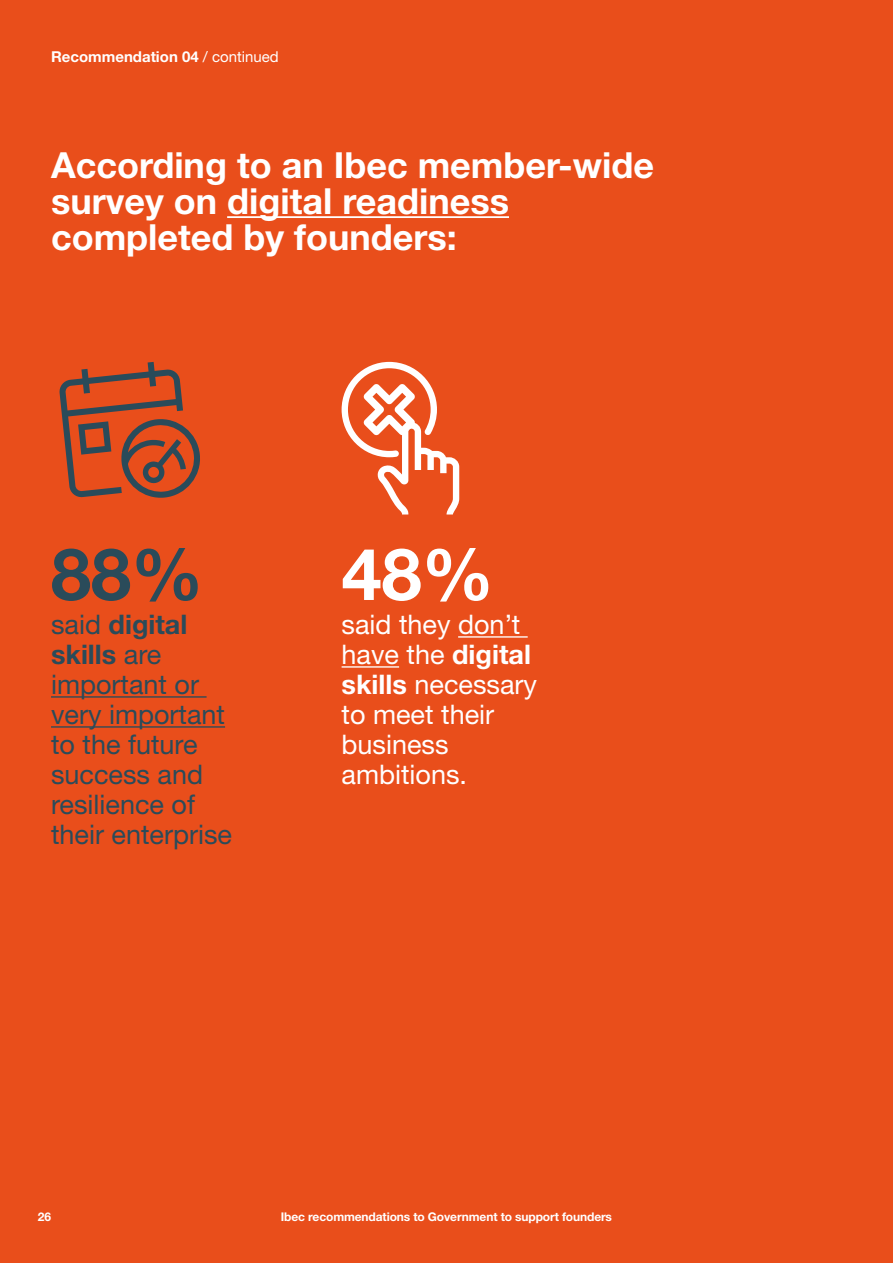
<style>
.page{position:relative;width:893px;height:1263px;background:#e94e1b}
.page>*{position:absolute;margin:0;border:0;box-sizing:border-box;transform-origin:0 0}
.t1{font:700 72px "Helvetica Neue LT Std";color:#2a4b5a}
.t2{font:700 72px "Helvetica Neue LT Std";color:#fff}
.t3{font:700 36px/36px "Helvetica Neue LT Std";color:#fff}
.t4{font:27px/30px "Helvetica Neue LT Std";color:#2a4b5a}
.t5{font:27px/30px "Helvetica Neue LT Std";color:#fff}
.t6{font:700 15px "Helvetica Neue LT Std";color:#fff}
.t7{font:700 12px "Helvetica Neue LT Std";letter-spacing:-.01em;color:#fff}
.s1{font-weight:400}
.s2{font-weight:700}
</style>
<div class="page">
<hr style="left:51px;top:696px;width:156px;height:2px;background:#2a4b5a">
<hr style="left:51px;top:726px;width:174px;height:2px;background:#2a4b5a">
<hr style="left:458px;top:636px;width:70px;height:2px;background:#fff">
<hr style="left:342px;top:666px;width:57px;height:2px;background:#fff">
<svg style="left:59px;top:362px;width:141px;height:136px"></svg>
<svg style="left:342px;top:362px;width:117px;height:152px"></svg>
<hr style="left:227px;top:216px;width:282px;height:2px;background:#fff">
<p class="t6" style="left:51px;top:47px;width:229px">Recommendation 04 <span class="s1">/ continued</span></p>
<p class="t3" style="left:51px;top:146px;width:605px">According to an Ibec member-wide survey on digital readiness completed by founders:</p>
<p class="t1" style="left:51px;top:530px;width:154px">88%</p>
<p class="t4" style="left:51px;top:609px;width:183px">said <span class="s2">digital skills</span> are important or very important to the future success and resilience of their enterprise</p>
<p class="t2" style="left:342px;top:530px;width:154px">48%</p>
<p class="t5" style="left:342px;top:609px;width:197px">said they don’t have the <span class="s2">digital skills</span> necessary to meet their business ambitions.</p>
<p class="t7" style="left:38px;top:1209px;width:15px">26</p>
<p class="t7" style="left:281px;top:1209px;width:333px">Ibec recommendations to Government to support founders</p>
</div>
